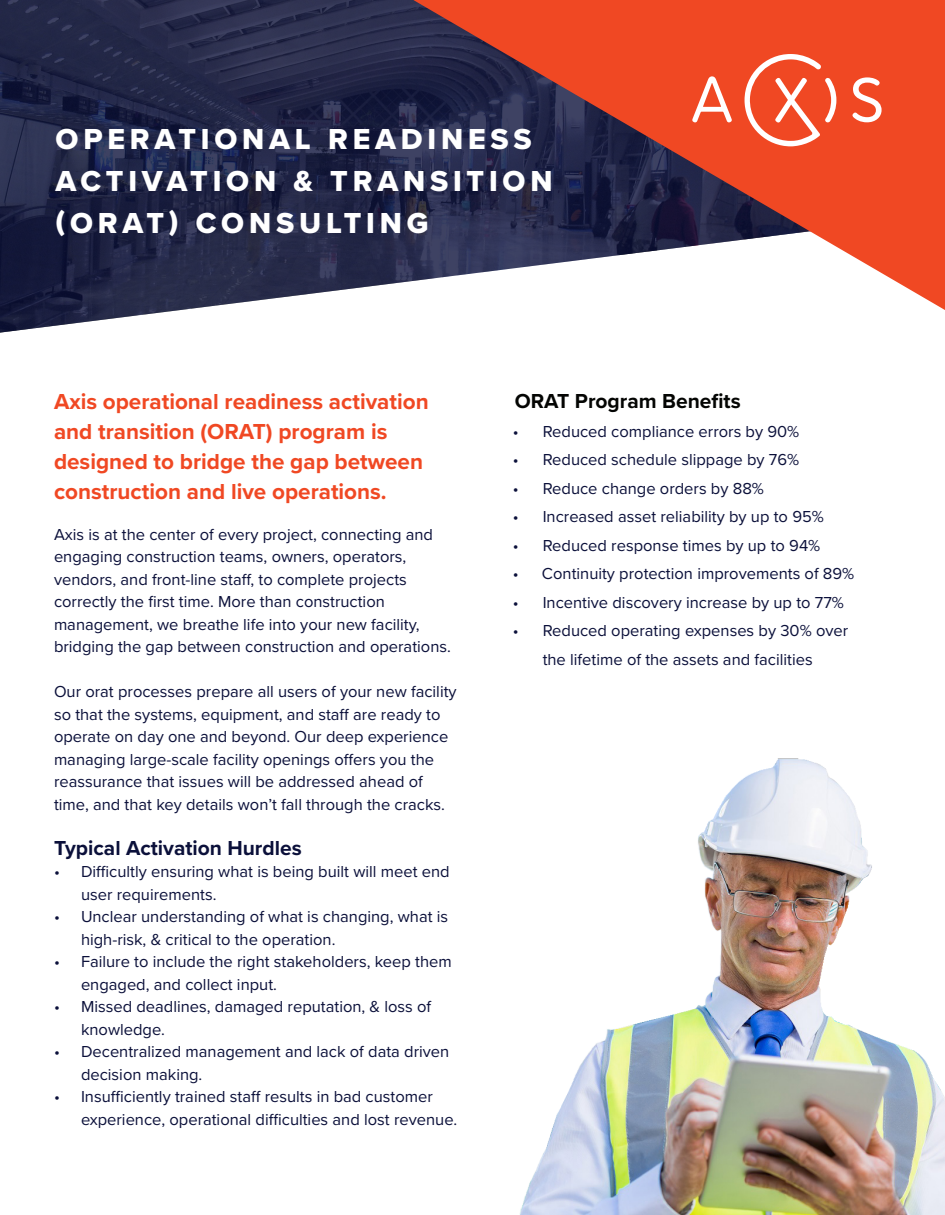
<style>
.page{position:relative;width:945px;height:1215px;background:#fff}
.page>*{position:absolute;margin:0;border:0;box-sizing:border-box;transform-origin:0 0}
.t1{font:30px "Proxima Nova Extrabld";letter-spacing:.16em;color:#fff}
.t2{font:700 22.5px/30px "Proxima Nova";color:#f04823}
.t3{font:700 21px "Proxima Nova";color:#0b103a}
.t4{font:700 21px "Proxima Nova";color:#040503}
.t5{font:16.5px/22.5px "Proxima Nova";color:#0b103a}
</style>
<div class="page">
<svg style="left:0;top:0;width:413px;height:333px;fill:#242847"></svg>
<svg style="left:413px;top:0;width:532px;height:310px"></svg>
<svg style="left:692px;top:54px;width:190px;height:92px"></svg>
<img style="left:520px;top:758px;width:425px;height:457px">
<p class="t1" style="left:56px;top:116px;width:478px">OPERATIONAL READINESS</p>
<p class="t1" style="left:56px;top:158px;width:498px">ACTIVATION &amp; TRANSITION</p>
<p class="t1" style="left:56px;top:200px;width:374px">(ORAT) CONSULTING</p>
<p class="t2" style="left:54px;top:386px;width:376px">Axis operational readiness activation and transition (ORAT) program is designed to bridge the gap between construction and live operations.</p>
<p class="t5" style="left:54px;top:522px;width:398px">Axis is at the center of every project, connecting and engaging construction teams, owners, operators, vendors, and front-line staff, to complete projects correctly the first time. More than construction management, we breathe life into your new facility, bridging the gap between construction and operations.</p>
<p class="t5" style="left:54px;top:680px;width:404px">Our orat processes prepare all users of your new facility so that the systems, equipment, and staff are ready to operate on day one and beyond. Our deep experience managing large-scale facility openings offers you the reassurance that issues will be addressed ahead of time, and that key details won’t fall through the cracks.</p>
<p class="t3" style="left:54px;top:832px;width:249px">Typical Activation Hurdles</p>
<p class="t5" style="left:81px;top:860px;width:370px;text-indent:-27px">• Difficultly ensuring what is being built will meet end user requirements.</p>
<p class="t5" style="left:81px;top:905px;width:369px;text-indent:-27px">• Unclear understanding of what is changing, what is high-risk, &amp; critical to the operation.</p>
<p class="t5" style="left:81px;top:950px;width:372px;text-indent:-27px">• Failure to include the right stakeholders, keep them engaged, and collect input.</p>
<p class="t5" style="left:81px;top:995px;width:352px;text-indent:-27px">• Missed deadlines, damaged reputation, &amp; loss of knowledge.</p>
<p class="t5" style="left:81px;top:1040px;width:370px;text-indent:-27px">• Decentralized management and lack of data driven decision making.</p>
<p class="t5" style="left:81px;top:1085px;width:378px;text-indent:-27px">• Insufficiently trained staff results in bad customer experience, operational difficulties and lost revenue.</p>
<p class="t4" style="left:515px;top:385px;width:228px">ORAT Program Benefits</p>
<p class="t5" style="left:513px;top:419px;width:288px">• Reduced compliance errors by 90%</p>
<p class="t5" style="left:513px;top:448px;width:288px">• Reduced schedule slippage by 76%</p>
<p class="t5" style="left:513px;top:476px;width:253px">• Reduce change orders by 88%</p>
<p class="t5" style="left:513px;top:505px;width:312px">• Increased asset reliability by up to 95%</p>
<p class="t5" style="left:513px;top:533px;width:309px">• Reduced response times by up to 94%</p>
<p class="t5" style="left:513px;top:562px;width:343px">• Continuity protection improvements of 89%</p>
<p class="t5" style="left:513px;top:590px;width:332px">• Incentive discovery increase by up to 77%</p>
<p class="t5" style="left:513px;top:616px;width:337px;line-height:28.5px;text-align:center">• Reduced operating expenses by 30% over the lifetime of the assets and facilities</p>
</div>
